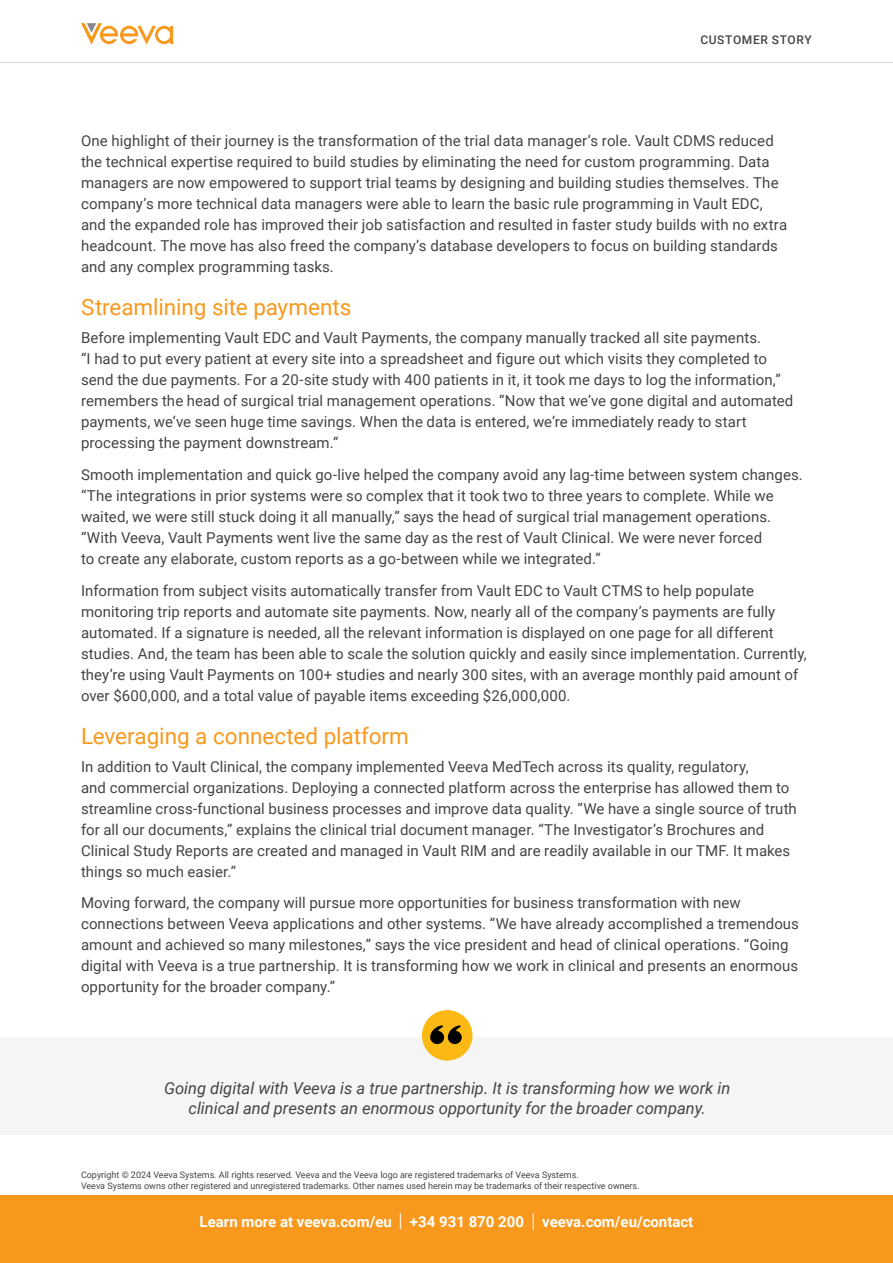
<style>
.page{position:relative;width:893px;height:1263px;background:#fff}
.page>*{position:absolute;margin:0;border:0;box-sizing:border-box;transform-origin:0 0}
.t1{font:22.5px "Roboto";letter-spacing:-.005em;color:#f8991d}
.t2{font:italic 16.5px/19.5px "Roboto";color:#444545;text-align:center}
.t3{font:15px/21px "Roboto";letter-spacing:.005em;color:#444}
.t4{font:700 15px "Roboto";color:#fff}
.t5{font:500 12px "Roboto";letter-spacing:.055em;color:#444}
.t6{font:9px/10.5px "Roboto";color:#444545}
.s1{font-weight:300;font-size:19.5px}
</style>
<div class="page">
<svg style="left:81px;top:23px;width:92px;height:22px"></svg>
<hr style="left:0;top:62px;width:893px;height:1px;background:#d9d9d9">
<div style="left:0;top:1037px;width:893px;height:98px;background:#f5f5f5"></div>
<div style="left:422px;top:1010px;width:50px;height:50px;background:#fcb813;border-radius:50%"></div>
<svg style="left:430px;top:1025px;width:32px;height:19px"></svg>
<div style="left:0;top:1195px;width:893px;height:68px;background:#f8991d"></div>
<p class="t5" style="left:700px;top:32px;width:113px">CUSTOMER STORY</p>
<p class="t3" style="left:81px;top:130px;width:708px">One highlight of their journey is the transformation of the trial data manager’s role. Vault CDMS reduced the technical expertise required to build studies by eliminating the need for custom programming. Data managers are now empowered to support trial teams by designing and building studies themselves. The company’s more technical data managers were able to learn the basic rule programming in Vault EDC, and the expanded role has improved their job satisfaction and resulted in faster study builds with no extra headcount. The move has also freed the company’s database developers to focus on building standards and any complex programming tasks.</p>
<h1 class="t1" style="left:81px;top:292px;width:272px">Streamlining site payments</h1>
<p class="t3" style="left:81px;top:327px;width:714px">Before implementing Vault EDC and Vault Payments, the company manually tracked all site payments.<br>“I had to put every patient at every site into a spreadsheet and figure out which visits they completed to send the due payments. For a 20-site study with 400 patients in it, it took me days to log the information,” remembers the head of surgical trial management operations. “Now that we’ve gone digital and automated payments, we’ve seen huge time savings. When the data is entered, we’re immediately ready to start processing the payment downstream.”</p>
<p class="t3" style="left:81px;top:463px;width:723px">Smooth implementation and quick go-live helped the company avoid any lag-time between system changes. “The integrations in prior systems were so complex that it took two to three years to complete. While we waited, we were still stuck doing it all manually,” says the head of surgical trial management operations. “With Veeva, Vault Payments went live the same day as the rest of Vault Clinical. We were never forced<br>to create any elaborate, custom reports as a go-between while we integrated.”</p>
<p class="t3" style="left:81px;top:579px;width:727px">Information from subject visits automatically transfer from Vault EDC to Vault CTMS to help populate monitoring trip reports and automate site payments. Now, nearly all of the company’s payments are fully automated. If a signature is needed, all the relevant information is displayed on one page for all different studies. And, the team has been able to scale the solution quickly and easily since implementation. Currently, they’re using Vault Payments on 100+ studies and nearly 300 sites, with an average monthly paid amount of over $600,000, and a total value of payable items exceeding $26,000,000.</p>
<h1 class="t1" style="left:81px;top:720px;width:329px">Leveraging a connected platform</h1>
<p class="t3" style="left:81px;top:755px;width:717px">In addition to Vault Clinical, the company implemented Veeva MedTech across its quality, regulatory,<br>and commercial organizations. Deploying a connected platform across the enterprise has allowed them to streamline cross-functional business processes and improve data quality. “We have a single source of truth for all our documents,” explains the clinical trial document manager. “The Investigator’s Brochures and Clinical Study Reports are created and managed in Vault RIM and are readily available in our TMF. It makes things so much easier.”</p>
<p class="t3" style="left:81px;top:892px;width:719px">Moving forward, the company will pursue more opportunities for business transformation with new connections between Veeva applications and other systems. “We have already accomplished a tremendous amount and achieved so many milestones,” says the vice president and head of clinical operations. “Going digital with Veeva is a true partnership. It is transforming how we work in clinical and presents an enormous opportunity for the broader company.”</p>
<p class="t2" style="left:164px;top:1078px;width:568px">Going digital with Veeva is a true partnership. It is transforming how we work in clinical and presents an enormous opportunity for the broader company.</p>
<p class="t6" style="left:81px;top:1169px;width:560px">Copyright © 2024 Veeva Systems. All rights reserved. Veeva and the Veeva logo are registered trademarks of Veeva Systems.<br>Veeva Systems owns other registered and unregistered trademarks. Other names used herein may be trademarks of their respective owners.</p>
<p class="t4" style="left:200px;top:1211px;width:495px">Learn more at veeva.com/eu <span class="s1">|</span> +34 931 870 200 <span class="s1">|</span> veeva.com/eu/contact</p>
</div>
